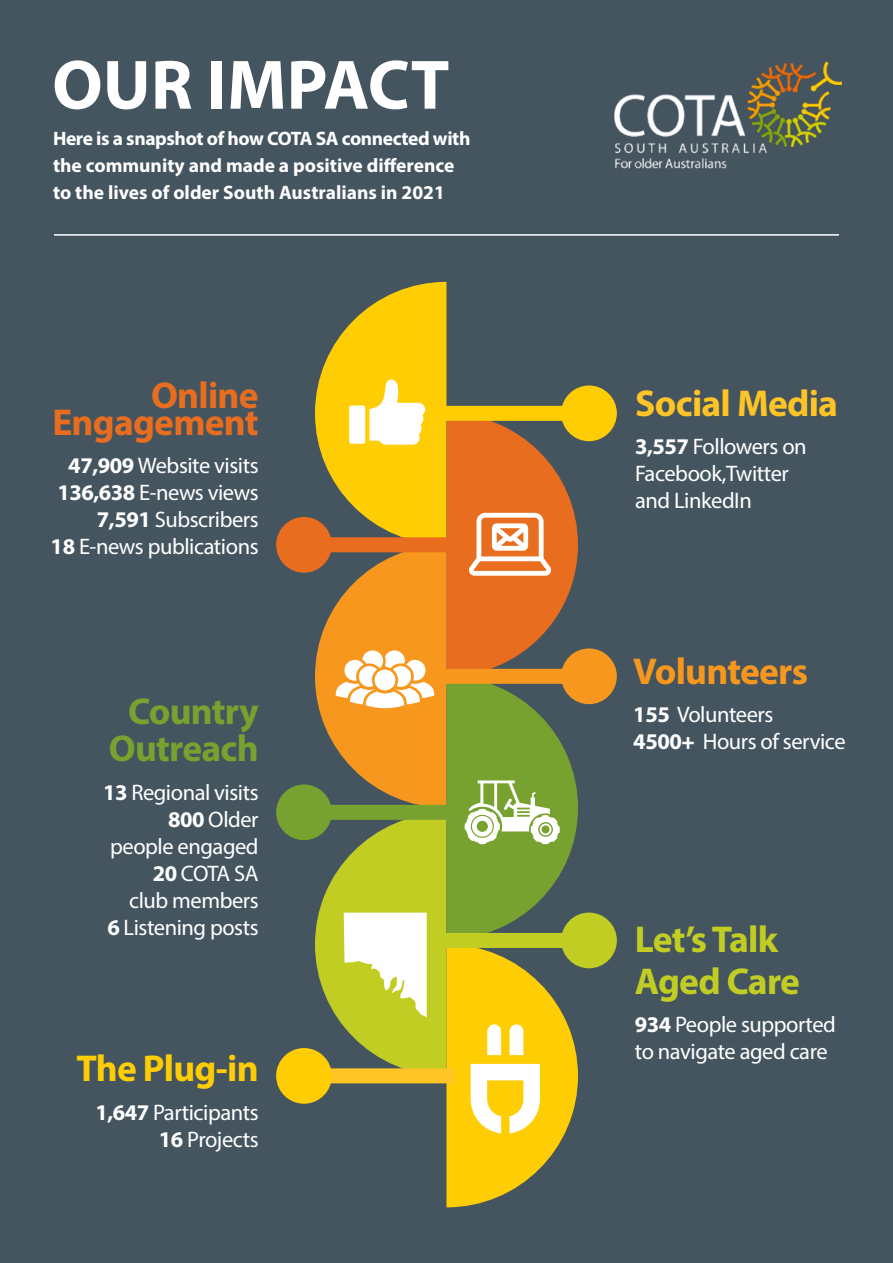
<style>
.page{position:relative;width:893px;height:1263px;background:#455560}
.page>*{position:absolute;margin:0;border:0;box-sizing:border-box;transform-origin:0 0}
.t1{font:700 70.5px "Myriad Pro";color:#fff}
.t2{font:700 37.5px/42px "Myriad Pro";letter-spacing:-.02em;color:#c2cd23}
.t3{font:700 37.5px/27px "Myriad Pro";letter-spacing:-.02em;color:#e86d1f;text-align:right}
.t4{font:700 37.5px/37.5px "Myriad Pro";letter-spacing:-.02em;color:#78a22f;text-align:center}
.t5{font:700 37.5px "Myriad Pro";letter-spacing:-.02em;color:#ffc425}
.t6{font:700 37.5px "Myriad Pro";letter-spacing:-.02em;color:#f8971d}
.t7{font:700 37.5px "Myriad Pro";letter-spacing:-.02em;color:#ffcd03}
.t8{font:22.5px/27px "Myriad Pro";letter-spacing:-.02em;color:#fff;text-align:right}
.t9{font:700 19.5px/27px "Myriad Pro";color:#fff}
.s1{font-weight:700}
.s2{font-weight:900}
</style>
<div class="page">
<img style="left:614px;top:61px;width:228px;height:108px">
<div style="left:561px;top:385px;width:56px;height:56px;background:#ffcd03;border-radius:50%"></div>
<div style="left:561px;top:648px;width:56px;height:56px;background:#f8971d;border-radius:50%"></div>
<div style="left:561px;top:912px;width:56px;height:56px;background:#c2cd23;border-radius:50%"></div>
<div style="left:276px;top:517px;width:56px;height:56px;background:#e86d1f;border-radius:50%"></div>
<div style="left:276px;top:784px;width:56px;height:56px;background:#78a22f;border-radius:50%"></div>
<div style="left:276px;top:1048px;width:56px;height:56px;background:#ffcd03;border-radius:50%"></div>
<hr style="left:54px;top:234px;width:785px;height:2px;background:#fff">
<svg style="left:315px;top:282px;width:263px;height:925px"></svg>
<div style="left:477px;top:821px;width:11px;height:11px;background:#78a22f;border-radius:50%"></div>
<div style="left:542px;top:825px;width:8px;height:8px;background:#78a22f;border-radius:50%"></div>
<div style="left:471px;top:815px;width:23px;height:23px;border:1px solid #78a22f;border-radius:50%"></div>
<div style="left:538px;top:822px;width:15px;height:15px;border:1px solid #78a22f;border-radius:50%"></div>
<h1 class="t1" style="left:52px;top:39px;width:399px">OUR IMPACT</h1>
<p class="t9" style="left:53px;top:125px;width:419px">Here is a snapshot of how COTA SA connected with the community and made a positive difference to the lives of older South Australians in 2021</p>
<h2 class="t3" style="left:52px;top:380px;width:208px">Online<br>Engagement</h2>
<p class="t8" style="left:51px;top:452px;width:210px"><span class="s1">47,909</span> Website visits<br><span class="s1">136,638</span> E-news views<br><span class="s1">7,591</span> Subscribers<br><span class="s1">18</span> E-news publications</p>
<h2 class="t4" style="left:109px;top:691px;width:151px">Country<br>Outreach</h2>
<p class="t8" style="left:103px;top:779px;width:157px"><span class="s1">13</span> Regional visits<br><span class="s1">800</span> Older people engaged<br><span class="s1">20</span> COTA SA<br>club members<br><span class="s1">6</span> Listening posts</p>
<h2 class="t7" style="left:76px;top:1044px;width:184px">The Plug-in</h2>
<p class="t8" style="left:95px;top:1098px;width:165px"><span class="s1">1,647</span> Participants<br><span class="s1">16</span> Projects</p>
<h2 class="t5" style="left:635px;top:379px;width:204px">Social Media</h2>
<p class="t8" style="left:635px;top:433px;width:173px;text-align:left"><span class="s1">3,557</span> Followers on<br>Facebook,Twitter and LinkedIn</p>
<h2 class="t6" style="left:633px;top:646px;width:176px">Volunteers</h2>
<p class="t8" style="left:633px;top:701px;width:214px;text-align:left"><span class="s1">155</span> Volunteers<br><span class="s1">4500</span><span class="s2">+</span> Hours of service</p>
<h2 class="t2" style="left:635px;top:917px;width:167px">Let’s Talk<br>Aged Care</h2>
<p class="t8" style="left:635px;top:1011px;width:203px;text-align:left"><span class="s1">934</span> People supported to navigate aged care</p>
</div>
